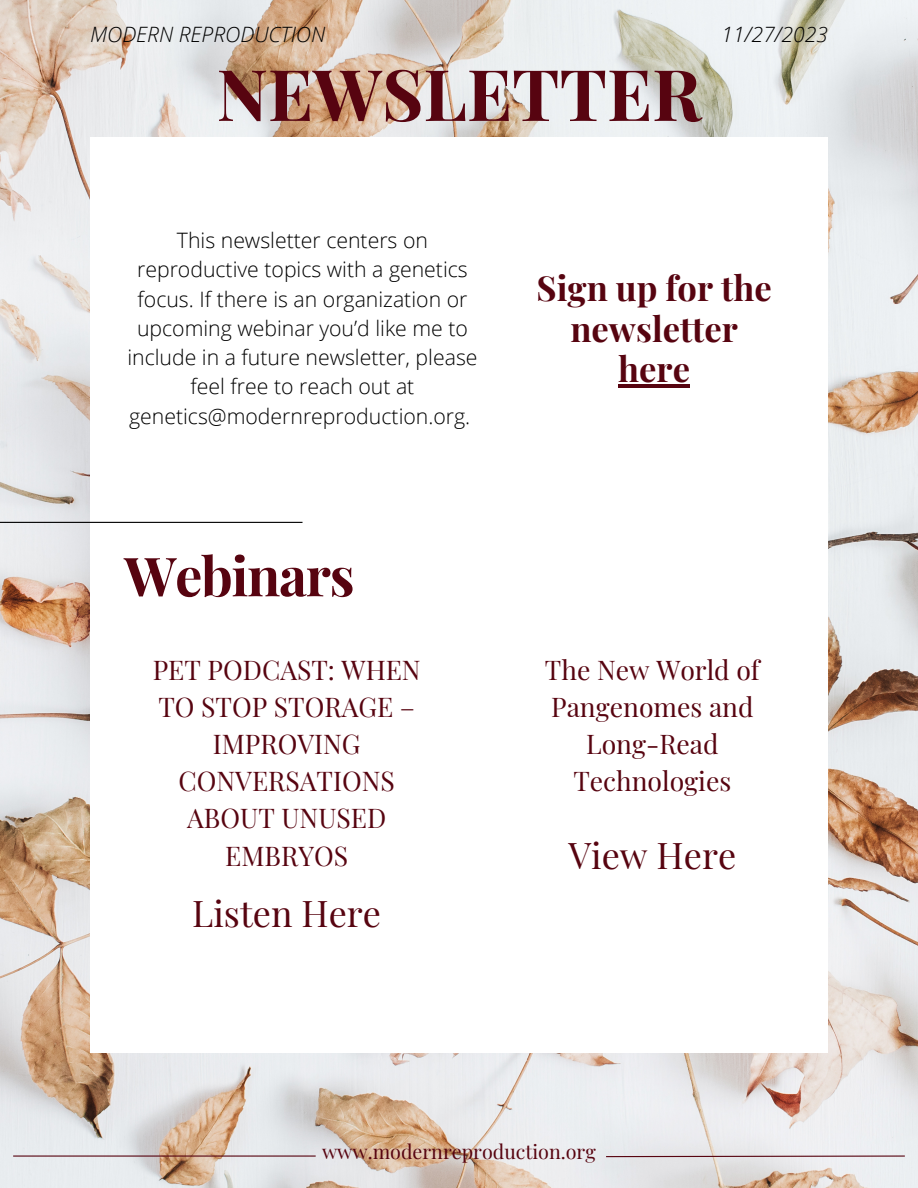
<style>
.page{position:relative;width:918px;height:1188px;background:#fff}
.page>*{position:absolute;margin:0;border:0;box-sizing:border-box;transform-origin:0 0}
.t1{font:700 71.1px "Playfair Display";color:#570410}
.t2{font:700 54px "Playfair Display";letter-spacing:-.025em;color:#570410}
.t3{font:36px "Playfair Display";color:#570410}
.t4{font:700 34.5px/40.5px "Playfair Display";color:#570410;text-align:center}
.t5{font:26.55px/37.2px "Playfair Display";color:#570410;text-align:center}
.t6{font:300 21.3px/29.2px "Open Sans";color:#000;text-align:center}
.t7{font:italic 300 21.15px "Open Sans";color:#000}
.t8{font:19.8px "Playfair Display";color:#570410}
</style>
<div class="page">
<img style="left:0;top:0;width:918px;height:1188px">
<div style="left:90px;top:138px;width:738px;height:915px;background:#fff"></div>
<hr style="left:13px;top:1155px;width:303px;height:2px;background:#570410">
<svg style="left:605px;top:1155px;width:301px;height:3px"></svg>
<hr style="left:0;top:522px;width:303px;height:1px;background:#000">
<hr style="left:618px;top:384px;width:72px;height:4px;background:#570410">
<p class="t7" style="left:90px;top:19px;width:237px">MODERN REPRODUCTION</p>
<p class="t7" style="left:722px;top:19px;width:108px">11/27/2023</p>
<p class="t1" style="left:217px;top:44px;width:486px">NEWSLETTER</p>
<p class="t6" style="left:127px;top:225px;width:352px">This newsletter centers on reproductive topics with a genetics focus. If there is an organization or upcoming webinar you’d like me to include in a future newsletter, please feel free to reach out at genetics@modernreproduction.org.</p>
<p class="t2" style="left:124px;top:538px;width:232px">Webinars</p>
<p class="t5" style="left:153px;top:650px;width:270px">PET PODCAST: WHEN<br>TO STOP STORAGE –<br>IMPROVING<br>CONVERSATIONS<br>ABOUT UNUSED<br>EMBRYOS</p>
<p class="t3" style="left:192px;top:888px;width:190px">Listen Here</p>
<p class="t4" style="left:537px;top:266px;width:237px">Sign up for the newsletter here</p>
<p class="t5" style="left:545px;top:650px;width:216px">The New World of<br>Pangenomes and<br>Long-Read<br>Technologies</p>
<p class="t3" style="left:568px;top:830px;width:169px">View Here</p>
<p class="t8" style="left:322px;top:1138px;width:275px">www.modernreproduction.org</p>
</div>
